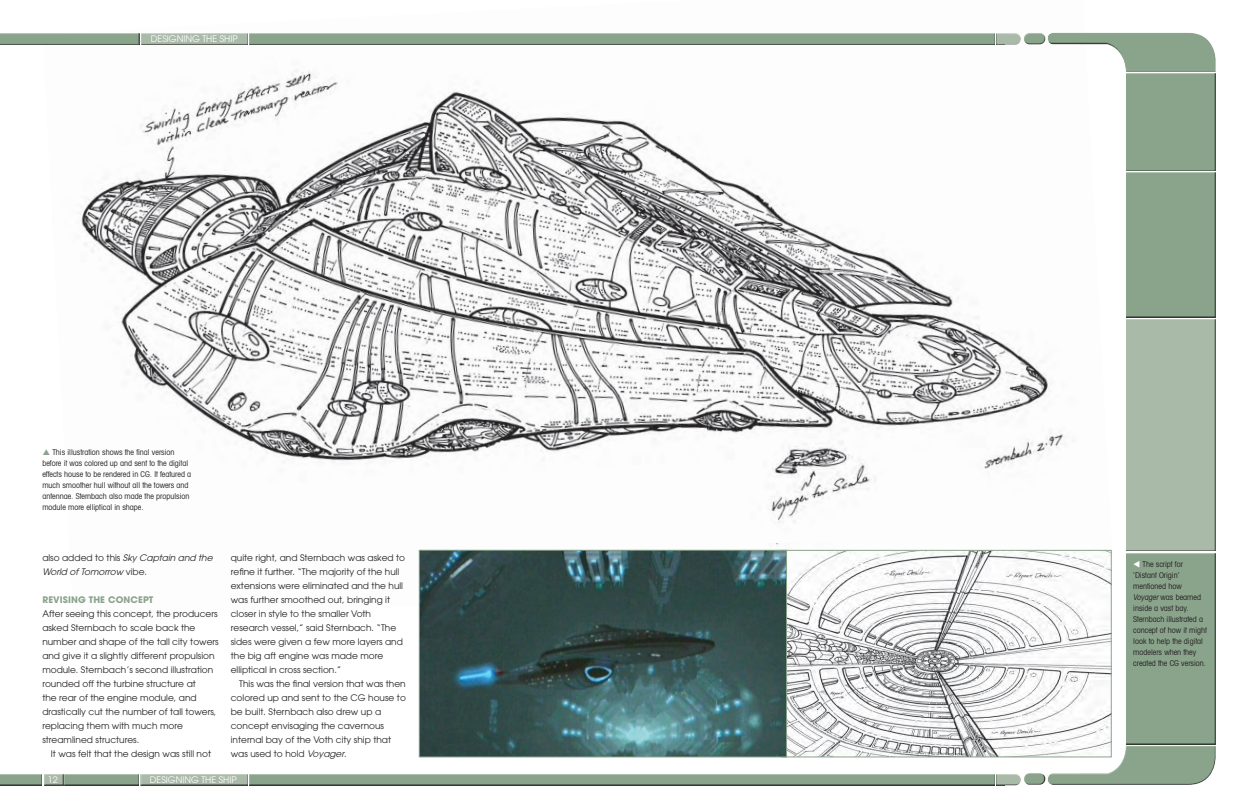
<style>
.page{position:relative;width:1248px;height:808px;background:#fff}
.page>*{position:absolute;margin:0;border:0;box-sizing:border-box;transform-origin:0 0}
.t1{font:9px/14px "Avant Garde LT";color:#231f20}
.t2{font:italic 9px/14px "Avant Garde LT";color:#231f20}
.t3{font:9px "Avant Garde";color:#fff}
.t4{font:700 9px "Avant Garde";letter-spacing:.015em;color:#8aa48c}
.t5{font:condensed 8px/11px "Avant Garde LT";color:#231f20}
.s1{font-style:normal}
.s2{font-style:italic}
.s3{color:#fff}
</style>
<div class="page">
<img style="left:79px;top:33px;width:1033px;height:591px">
<div style="left:995px;top:32px;width:27px;height:10px;background:#fff"></div>
<div style="left:995px;top:32px;width:26px;height:13px;background:#231f20;opacity:.75"></div>
<div style="left:1023px;top:32px;width:23px;height:10px;background:#fff;opacity:.75"></div>
<div style="left:1023px;top:34px;width:23px;height:11px;background:#231f20;opacity:.75"></div>
<div style="left:1024px;top:773px;width:22px;height:13px;background:#231f20;opacity:.75"></div>
<div style="left:249px;top:32px;width:745px;height:13px;background:#231f20;opacity:.75"></div>
<div style="left:140px;top:32px;width:108px;height:13px;background:#231f20;opacity:.75"></div>
<div style="left:0;top:32px;width:140px;height:13px;background:#231f20;opacity:.75"></div>
<div style="left:1124px;top:319px;width:92px;height:233px;background:#aabaa9"></div>
<div style="left:1124px;top:172px;width:92px;height:147px;background:#8aa48c"></div>
<div style="left:1124px;top:552px;width:92px;height:194px;background:#8aa48c"></div>
<div style="left:1124px;top:73px;width:92px;height:99px;background:#8aa48c"></div>
<div style="left:995px;top:773px;width:26px;height:12px;background:#231f20;opacity:.75"></div>
<div style="left:248px;top:773px;width:746px;height:12px;background:#231f20;opacity:.75"></div>
<div style="left:139px;top:773px;width:109px;height:12px;background:#231f20;opacity:.75"></div>
<div style="left:43px;top:773px;width:21px;height:12px;background:#231f20;opacity:.75"></div>
<div style="left:63px;top:773px;width:77px;height:12px;background:#231f20;opacity:.75"></div>
<div style="left:0;top:773px;width:43px;height:12px;background:#231f20;opacity:.75"></div>
<div style="left:1048px;top:744px;width:168px;height:41px;background:#231f20;opacity:.75"></div>
<div style="left:1046px;top:32px;width:167px;height:41px;background:#fff;opacity:.75"></div>
<div style="left:1046px;top:40px;width:170px;height:33px;background:#231f20;opacity:.75"></div>
<img style="left:735px;top:439px;width:159px;height:104px">
<img style="left:786px;top:552px;width:323px;height:203px">
<div style="left:781px;top:550px;width:330px;height:207px;border:1px solid #8aa48c"></div>
<img style="left:421px;top:552px;width:363px;height:203px">
<div style="left:419px;top:550px;width:367px;height:207px;border:1px solid #8aa48c"></div>
<p class="t3" style="left:151px;top:34px;width:88px">DESIGNING THE SHIP</p>
<p class="t5" style="left:42px;top:447px;width:150px;text-indent:10px">This illustration shows the final version before it was colored up and sent to the digital effects house to be rendered in CG. It featured a much smoother hull without all the towers and antennae. Sternbach also made the propulsion module more elliptical in shape.</p>
<p class="t2" style="left:42px;top:551px;width:172px"><span class="s1">also added to this</span> Sky Captain and the<br>World of Tomorrow <span class="s1">vibe.</span></p>
<p class="t4" style="left:42px;top:594px;width:112px">REVISING THE CONCEPT</p>
<p class="t1" style="left:42px;top:607px;width:178px">After seeing this concept, the producers asked Sternbach to scale back the number and shape of the tall city towers and give it a slightly different propulsion module. Sternbach’s second illustration rounded off the turbine structure at<br>the rear of the engine module, and drastically cut the number of tall towers, replacing them with much more streamlined structures.</p>
<p class="t1" style="left:51px;top:747px;width:162px">It was felt that the design was still not</p>
<p class="t1" style="left:231px;top:551px;width:176px">quite right, and Sternbach was asked to refine it further. “The majority of the hull extensions were eliminated and the hull was further smoothed out, bringing it closer in style to the smaller Voth research vessel,” said Sternbach. “The sides were given a few more layers and the big aft engine was made more elliptical in cross section.”</p>
<p class="t1" style="left:231px;top:677px;width:176px;text-indent:9px">This was the final version that was then colored up and sent to the CG house to be built. Sternbach also drew up a concept envisaging the cavernous internal bay of the Voth city ship that was used to hold <span class="s2">Voyager</span>.</p>
<p class="t3" style="left:48px;top:774px;width:11px">12</p>
<p class="t3" style="left:150px;top:774px;width:88px">DESIGNING THE SHIP</p>
<p class="t5" style="left:1133px;top:559px;width:75px"><span class="s3">▼</span> The script for ‘Distant Origin’ mentioned how<br><span class="s2">Voyager</span> was beamed inside a vast bay.<br>Sternbach illustrated a concept of how it might look to help the digital modelers when they created the CG version.</p>
</div>
